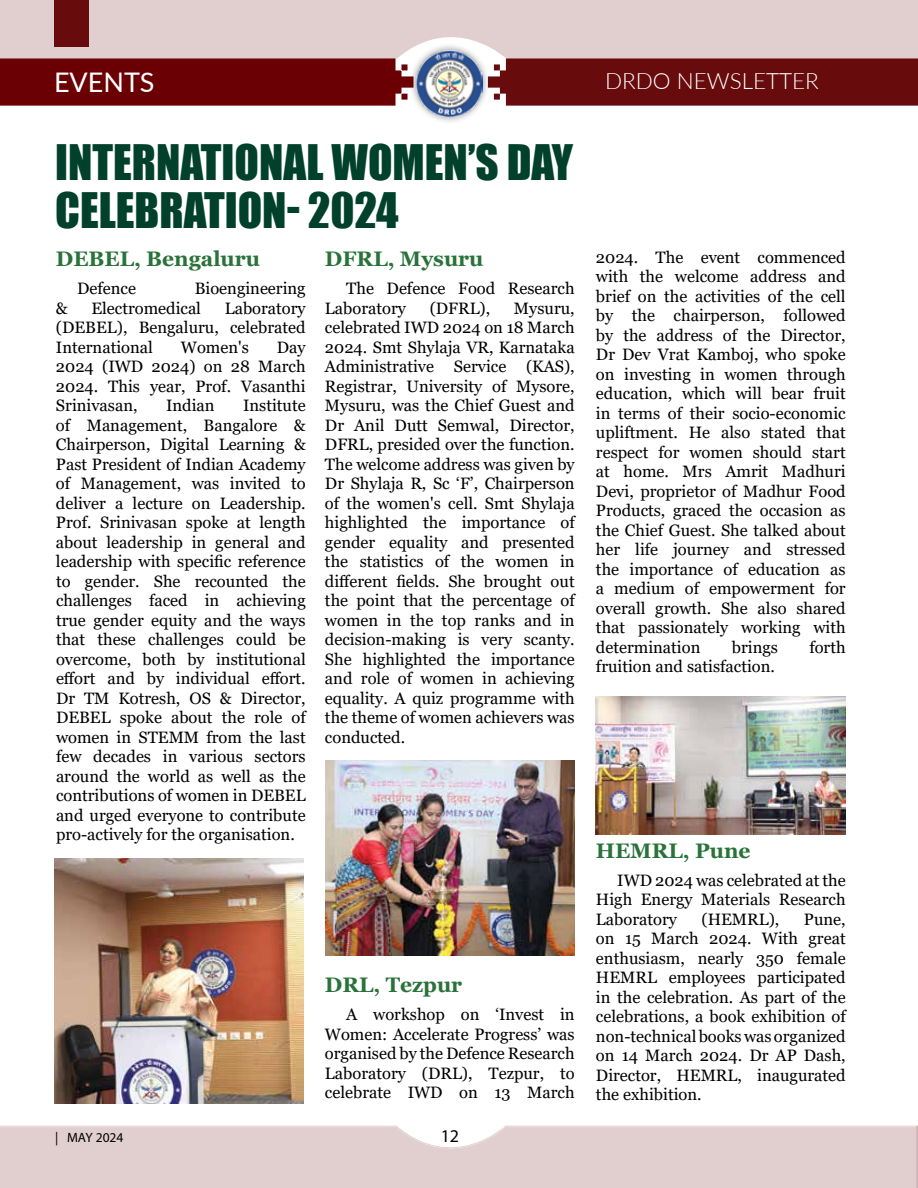
<style>
.page{position:relative;width:918px;height:1188px;background:#fff}
.page>*{position:absolute;margin:0;border:0;box-sizing:border-box;transform-origin:0 0}
.t1{font:45px/48px "Impact";color:#01412c}
.t2{font:27px "Lato";color:#fff}
.t3{font:300 22.5px "Lato";color:#fff}
.t4{font:700 21px "Georgia";color:#297239}
.t5{font:18px "Myriad Pro";color:#000}
.t6{font:16.5px/19.5px "Georgia";color:#000;text-align:justify}
.t7{font:13.5px "Myriad Pro";color:#000}
</style>
<div class="page">
<div style="left:0;top:59px;width:409px;height:47px;background:#6b0004"></div>
<div style="left:491px;top:59px;width:427px;height:47px;background:#680b0d"></div>
<div style="left:0;top:0;width:918px;height:59px;background:#e1cfcf"></div>
<svg style="left:0;top:1125px;width:916px;height:2px;background:#f0e7e7"></svg>
<div style="left:0;top:1127px;width:916px;height:61px;background:#e1cfcf"></div>
<svg style="left:916px;top:1125px;width:2px;height:63px"></svg>
<div style="left:409px;top:43px;width:82px;height:82px;background:#000;opacity:.5"></div>
<img style="left:417px;top:51px;width:66px;height:66px">
<div style="left:55px;top:0;width:34px;height:46px;background:#680b0d"></div>
<img style="left:54px;top:859px;width:250px;height:244px">
<img style="left:325px;top:761px;width:249px;height:195px">
<img style="left:596px;top:696px;width:250px;height:138px">
<h2 class="t2" style="left:54px;top:63px;width:102px">EVENTS</h2>
<h3 class="t3" style="left:605px;top:65px;width:215px">DRDO NEWSLETTER</h3>
<h1 class="t1" style="left:55px;top:137px;width:519px">INTERNATIONAL WOMEN’S DAY<br>CELEBRATION- 2024</h1>
<p class="t4" style="left:56px;top:245px;width:205px">DEBEL, Bengaluru</p>
<p class="t6" style="left:77px;top:279px;width:60px">Defence</p>
<p class="t6" style="left:195px;top:279px;width:112px">Bioengineering</p>
<p class="t6" style="left:56px;top:299px;width:13px">&amp;</p>
<p class="t6" style="left:91px;top:299px;width:111px">Electromedical</p>
<p class="t4" style="left:325px;top:245px;width:160px">DFRL, Mysuru</p>
<p class="t6" style="left:325px;top:279px;width:251px;text-indent:21px">The Defence Food Research<br>Laboratory</p>
<p class="t6" style="left:56px;top:299px;width:251px;text-indent:169px">Laboratory (DEBEL), Bengaluru, celebrated International</p>
<p class="t6" style="left:430px;top:299px;width:62px">(DFRL),</p>
<p class="t6" style="left:325px;top:299px;width:251px;text-indent:189px">Mysuru, celebrated IWD 2024 on 18 March 2024. Smt Shylaja VR, Karnataka Administrative Service (KAS), Registrar, University of Mysore, Mysuru, was the Chief Guest and Dr Anil Dutt Semwal, Director, DFRL, presided over the function.<br>The welcome address was given by Dr Shylaja R, Sc ‘F’, Chairperson of the women's cell. Smt Shylaja highlighted the importance of gender equality and presented the statistics of the women in different fields. She brought out the point that the percentage of women in the top ranks and in decision-making is very scanty.<br>She highlighted the importance and role of women in achieving equality. A quiz programme with the theme of women achievers was conducted.</p>
<p class="t6" style="left:181px;top:338px;width:69px">Women's</p>
<p class="t6" style="left:56px;top:338px;width:251px;text-indent:221px">Day 2024 (IWD 2024) on 28 March 2024. This year, Prof. Vasanthi Srinivasan,</p>
<p class="t6" style="left:166px;top:396px;width:50px">Indian</p>
<p class="t6" style="left:56px;top:396px;width:251px;text-indent:187px">Institute of Management, Bangalore &amp; Chairperson, Digital Learning &amp; Past President of Indian Academy of Management, was invited to deliver a lecture on Leadership.<br>Prof. Srinivasan spoke at length about leadership in general and leadership with specific reference to gender. She recounted the challenges faced in achieving true gender equity and the ways that these challenges could be overcome, both by institutional effort and by individual effort.<br>Dr TM Kotresh, OS &amp; Director, DEBEL spoke about the role of women in STEMM from the last few decades in various sectors around the world as well as the contributions of women in DEBEL and urged everyone to contribute pro-actively for the organisation.</p>
<p class="t4" style="left:325px;top:971px;width:139px">DRL, Tezpur</p>
<p class="t6" style="left:325px;top:1005px;width:251px;text-indent:21px">A workshop on ‘Invest in Women: Accelerate Progress’ was organised by the Defence Research Laboratory (DRL), Tezpur, to celebrate IWD on 13 March</p>
<p class="t7" style="left:55px;top:1129px;width:70px">| MAY 2024</p>
<p class="t5" style="left:441px;top:1125px;width:20px">12</p>
<p class="t6" style="left:596px;top:248px;width:251px">2024. The event commenced with the welcome address and brief on the activities of the cell by the chairperson, followed by the address of the Director, Dr Dev Vrat Kamboj, who spoke on investing in women through education, which will bear fruit in terms of their socio-economic upliftment. He also stated that respect for women should start at home. Mrs Amrit Madhuri Devi, proprietor of Madhur Food Products, graced the occasion as the Chief Guest. She talked about her life journey and stressed the importance of education as a medium of empowerment for overall growth. She also shared that passionately working with determination</p>
<p class="t6" style="left:732px;top:638px;width:48px">brings</p>
<p class="t6" style="left:809px;top:638px;width:38px">forth</p>
<p class="t6" style="left:596px;top:657px;width:181px">fruition and satisfaction.</p>
<p class="t4" style="left:596px;top:837px;width:156px">HEMRL, Pune</p>
<p class="t6" style="left:596px;top:871px;width:251px;text-indent:21px">IWD 2024 was celebrated at the High Energy Materials Research Laboratory</p>
<p class="t6" style="left:702px;top:910px;width:79px">(HEMRL),</p>
<p class="t6" style="left:596px;top:910px;width:251px;text-indent:208px">Pune, on 15 March 2024. With great enthusiasm, nearly 350 female HEMRL employees participated in the celebration. As part of the celebrations, a book exhibition of non-technical books was organized on 14 March 2024. Dr AP Dash, Director, HEMRL, inaugurated the exhibition.</p>
</div>
